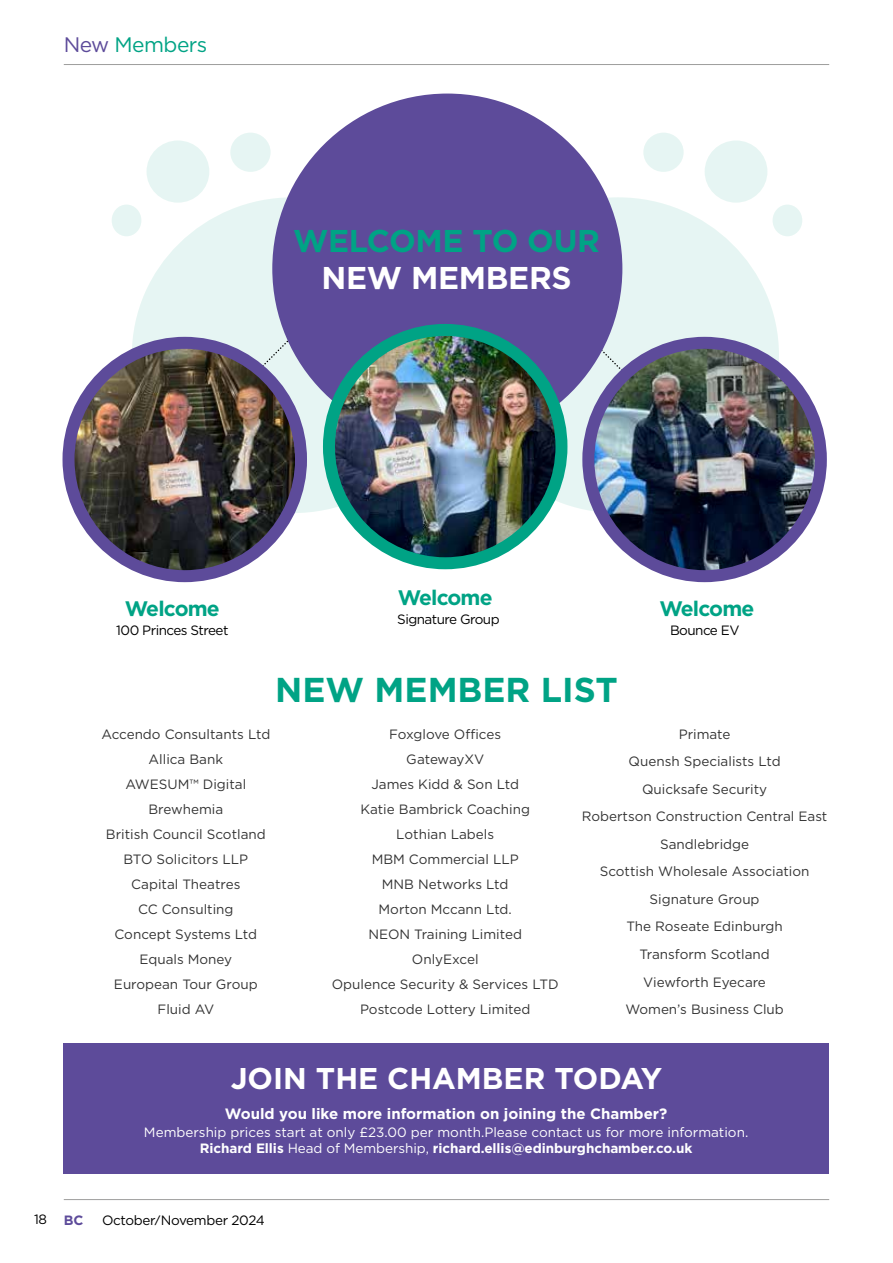
<style>
.page{position:relative;width:893px;height:1263px;background:#fff}
.page>*{position:absolute;margin:0;border:0;box-sizing:border-box;transform-origin:0 0}
.t1{font:700 34.5px "Gotham";color:#00a385}
.t2{font:700 31.5px "Gotham";letter-spacing:-.01em;color:#00a385}
.t3{font:700 31.5px "Gotham";letter-spacing:-.01em;color:#fff}
.t4{font:700 30px "Gotham";color:#fff}
.t5{font:700 21px "Gotham";letter-spacing:-.04em;color:#00a385}
.t6{font:21px "Gotham";letter-spacing:-.025em;color:#00a385}
.t7{font:700 15px "Gotham";color:#fff}
.t8{font:13.5px/25px "Gotham";color:#000;text-align:center}
.t9{font:13.5px/16.2px "Gotham";color:#fff;text-align:center}
.t10{font:13.5px "Gotham";letter-spacing:-.04em;color:#000}
.t11{font:13.5px "Gotham";letter-spacing:-.025em;color:#000}
.s1{color:#5d4b9a}
.s2{font-weight:700}
.s3{font-weight:700;color:#5d4b9a}
</style>
<div class="page">
<hr style="left:64px;top:1199px;width:765px;height:1px;background:#9d9d9c">
<hr style="left:64px;top:64px;width:765px;height:1px;background:#9d9d9c">
<div style="left:457px;top:197px;width:322px;height:316px;background:#e6f5f3;border-radius:50%"></div>
<div style="left:132px;top:197px;width:322px;height:316px;background:#e6f5f3;border-radius:50%"></div>
<svg style="left:559px;top:301px;width:105px;height:111px"></svg>
<div style="left:64px;top:1043px;width:765px;height:131px;background:#5d4b9a"></div>
<div style="left:272px;top:94px;width:350px;height:350px;background:#5d4b9a;border-radius:50%"></div>
<img style="left:69px;top:343px;width:226px;height:233px">
<div style="left:63px;top:337px;width:244px;height:245px;border:12px solid #5d4b9a;border-radius:50%"></div>
<img style="left:329px;top:330px;width:232px;height:233px;border-radius:116px">
<div style="left:323px;top:324px;width:244px;height:245px;border:12px solid #00a385;border-radius:50%"></div>
<img style="left:588px;top:343px;width:233px;height:233px;border-radius:116px">
<div style="left:582px;top:337px;width:245px;height:245px;border:12px solid #5d4b9a;border-radius:50%"></div>
<div style="left:705px;top:140px;width:62px;height:63px;background:#e6f5f3;border-radius:50%"></div>
<div style="left:643px;top:133px;width:41px;height:39px;background:#e6f5f3;border-radius:50%"></div>
<div style="left:772px;top:205px;width:30px;height:31px;background:#e6f5f3;border-radius:50%"></div>
<div style="left:146px;top:140px;width:63px;height:63px;background:#e6f5f3;border-radius:50%"></div>
<div style="left:230px;top:133px;width:41px;height:39px;background:#e6f5f3;border-radius:50%"></div>
<div style="left:112px;top:205px;width:29px;height:31px;background:#e6f5f3;border-radius:50%"></div>
<h3 class="t6" style="left:64px;top:33px;width:145px"><span class="s1">New</span> Members</h3>
<h2 class="t2" style="left:293px;top:222px;width:308px">WELCOME TO OUR</h2>
<h2 class="t3" style="left:321px;top:260px;width:252px">NEW MEMBERS</h2>
<h3 class="t5" style="left:125px;top:597px;width:96px">Welcome</h3>
<p class="t10" style="left:116px;top:623px;width:114px">100 Princes Street</p>
<h3 class="t5" style="left:398px;top:586px;width:96px">Welcome</h3>
<p class="t10" style="left:397px;top:612px;width:104px">Signature Group</p>
<h1 class="t1" style="left:275px;top:670px;width:344px">NEW MEMBER LIST</h1>
<h3 class="t5" style="left:659px;top:597px;width:96px">Welcome</h3>
<p class="t10" style="left:670px;top:623px;width:71px">Bounce EV</p>
<p class="t8" style="left:101px;top:721px;width:170px">Accendo Consultants Ltd<br>Allica Bank<br>AWESUM™ Digital<br>Brewhemia<br>British Council Scotland<br>BTO Solicitors LLP<br>Capital Theatres<br>CC Consulting<br>Concept Systems Ltd<br>Equals Money<br>European Tour Group<br>Fluid AV</p>
<p class="t8" style="left:332px;top:721px;width:228px">Foxglove Offices<br>GatewayXV<br>James Kidd &amp; Son Ltd<br>Katie Bambrick Coaching<br>Lothian Labels<br>MBM Commercial LLP<br>MNB Networks Ltd<br>Morton Mccann Ltd.<br>NEON Training Limited<br>OnlyExcel<br>Opulence Security &amp; Services LTD<br>Postcode Lottery Limited</p>
<p class="t8" style="left:582px;top:720px;width:247px;line-height:27.6px">Primate<br>Quensh Specialists Ltd<br>Quicksafe Security<br>Robertson Construction Central East<br>Sandlebridge<br>Scottish Wholesale Association<br>Signature Group<br>The Roseate Edinburgh<br>Transform Scotland<br>Viewforth Eyecare<br>Women’s Business Club</p>
<h3 class="t4" style="left:231px;top:1061px;width:433px">JOIN THE CHAMBER TODAY</h3>
<p class="t7" style="left:225px;top:1105px;width:444px">Would you like more information on joining the Chamber?</p>
<p class="t9" style="left:144px;top:1124px;width:606px">Membership prices start at only £23.00 per month.Please contact us for more information.<br><span class="s2">Richard Ellis</span> Head of Membership, <span class="s2">richard.ellis@edinburghchamber.co.uk</span></p>
<p class="t8" style="left:34px;top:1207px;width:51px">18 <span class="s3">BC</span></p>
<p class="t11" style="left:102px;top:1212px;width:164px">October/November 2024</p>
</div>
